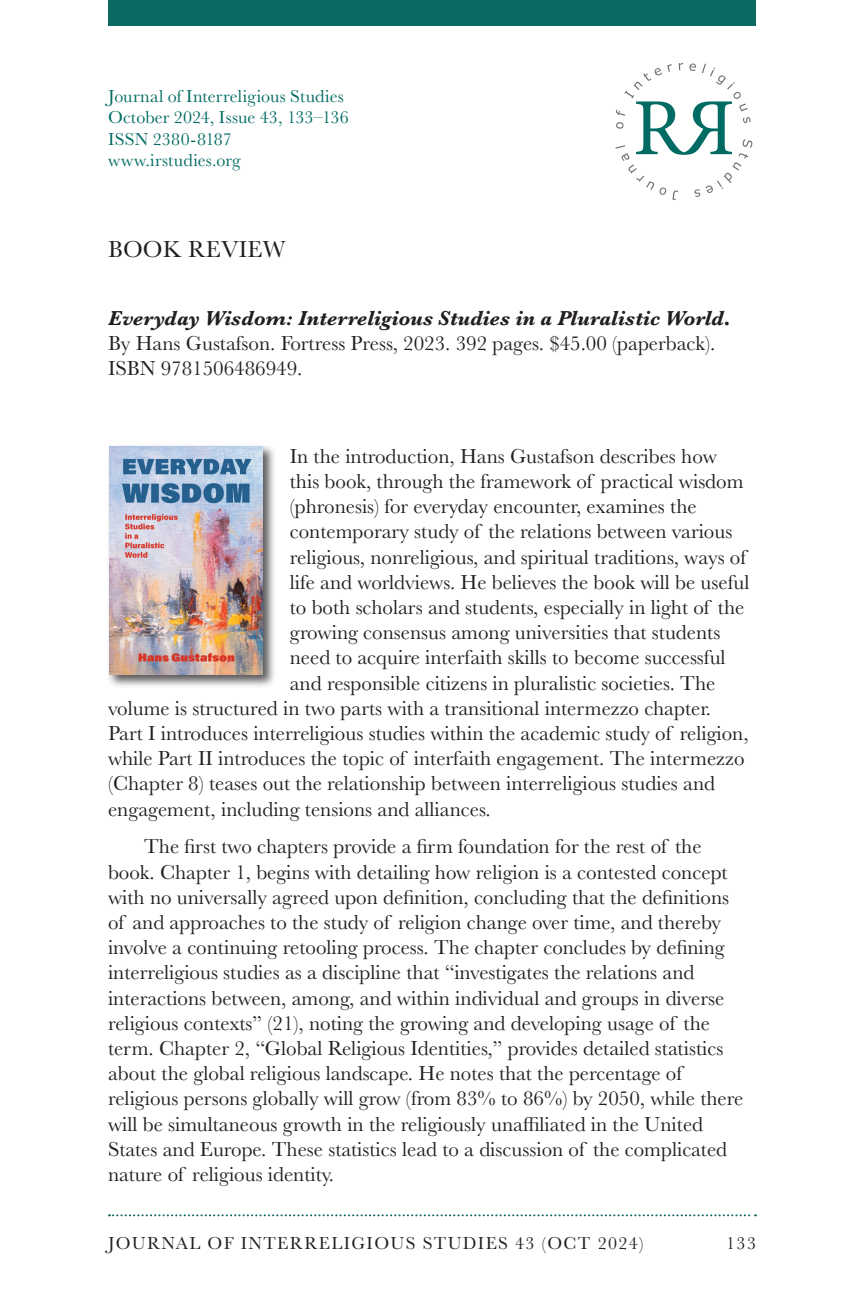
<style>
.page{position:relative;width:864px;height:1296px;background:#fff}
.page>*{position:absolute;margin:0;border:0;box-sizing:border-box;transform-origin:0 0}
.t1{font:24px "Baskerville";letter-spacing:.01em;color:#231f20}
._2nd_paragraph{font:21px/25.2px "Baskerville";color:#231f20}
.Heading_1{font:21px/25.2px "Baskerville";color:#231f20}
.t2{font:18px/21.6px "Baskerville";letter-spacing:.01em;color:#006a62}
.t3{font:18px "Baskerville";letter-spacing:.075em;color:#231f20}
.s1{font-weight:700;font-style:italic}
.s2{font-weight:700}
</style>
<div class="page">
<svg style="left:615px;top:63px;width:137px;height:137px"></svg>
<div style="left:108px;top:0;width:648px;height:26px;background:#0c6a62"></div>
<svg style="left:109px;top:1214px;width:647px;height:2px"></svg>
<div style="left:106px;top:444px;width:170px;height:244px;background:#231f20;opacity:.75"></div>
<img style="left:110px;top:447px;width:153px;height:228px">
<p class="t2" style="left:108px;top:85px;width:242px">Journal of Interreligious Studies<br>October 2024, Issue 43, 133–136<br>ISSN 2380-8187 www.irstudies.org</p>
<p class="t1" style="left:108px;top:234px;width:179px">BOOK REVIEW</p>
<p class="Heading_1" style="left:108px;top:306px;width:624px"><span class="s1">Everyday Wisdom: Interreligious Studies in a Pluralistic World</span><span class="s2">.<br></span>By Hans Gustafson. Fortress Press, 2023. 392 pages. $45.00 (paperback).<br>ISBN 9781506486949.</p>
<p class="_2nd_paragraph" style="left:290px;top:444px;width:429px">In the introduction, Hans Gustafson describes how</p>
<p class="_2nd_paragraph" style="left:290px;top:469px;width:455px">this book, through the framework of practical wisdom</p>
<p class="_2nd_paragraph" style="left:290px;top:494px;width:408px">(phronesis) for everyday encounter, examines the</p>
<p class="_2nd_paragraph" style="left:290px;top:519px;width:444px">contemporary study of the relations between various</p>
<p class="_2nd_paragraph" style="left:290px;top:545px;width:458px">religious, nonreligious, and spiritual traditions, ways of</p>
<p class="_2nd_paragraph" style="left:290px;top:570px;width:461px">life and worldviews. He believes the book will be useful</p>
<p class="_2nd_paragraph" style="left:290px;top:595px;width:456px">to both scholars and students, especially in light of the</p>
<p class="_2nd_paragraph" style="left:290px;top:620px;width:432px">growing consensus among universities that students</p>
<p class="_2nd_paragraph" style="left:290px;top:645px;width:437px">need to acquire interfaith skills to become successful</p>
<p class="_2nd_paragraph" style="left:290px;top:671px;width:427px">and responsible citizens in pluralistic societies. The</p>
<p class="_2nd_paragraph" style="left:108px;top:696px;width:605px">volume is structured in two parts with a transitional intermezzo chapter.</p>
<p class="_2nd_paragraph" style="left:108px;top:721px;width:642px">Part I introduces interreligious studies within the academic study of religion,</p>
<p class="_2nd_paragraph" style="left:108px;top:746px;width:638px">while Part II introduces the topic of interfaith engagement. The intermezzo</p>
<p class="_2nd_paragraph" style="left:108px;top:771px;width:609px">(Chapter 8) teases out the relationship between interreligious studies and</p>
<p class="_2nd_paragraph" style="left:108px;top:797px;width:384px">engagement, including tensions and alliances.</p>
<p class="_2nd_paragraph" style="left:108px;top:834px;width:637px;text-indent:36px">The first two chapters provide a firm foundation for the rest of the book. Chapter 1, begins with detailing how religion is a contested concept with no universally agreed upon definition, concluding that the definitions of and approaches to the study of religion change over time, and thereby involve a continuing retooling process. The chapter concludes by defining interreligious studies as a discipline that “investigates the relations and interactions between, among, and within individual and groups in diverse religious contexts” (21), noting the growing and developing usage of the term. Chapter 2, “Global Religious Identities,” provides detailed statistics about the global religious landscape. He notes that the percentage of religious persons globally will grow (from 83% to 86%) by 2050, while there will be simultaneous growth in the religiously unaffiliated in the United States and Europe. These statistics lead to a discussion of the complicated nature of religious identity.</p>
<p class="t3" style="left:108px;top:1232px;width:537px">JOURNAL OF INTERRELIGIOUS STUDIES 43 (OCT 2024)</p>
<p class="t3" style="left:726px;top:1232px;width:31px">133</p>
</div>
